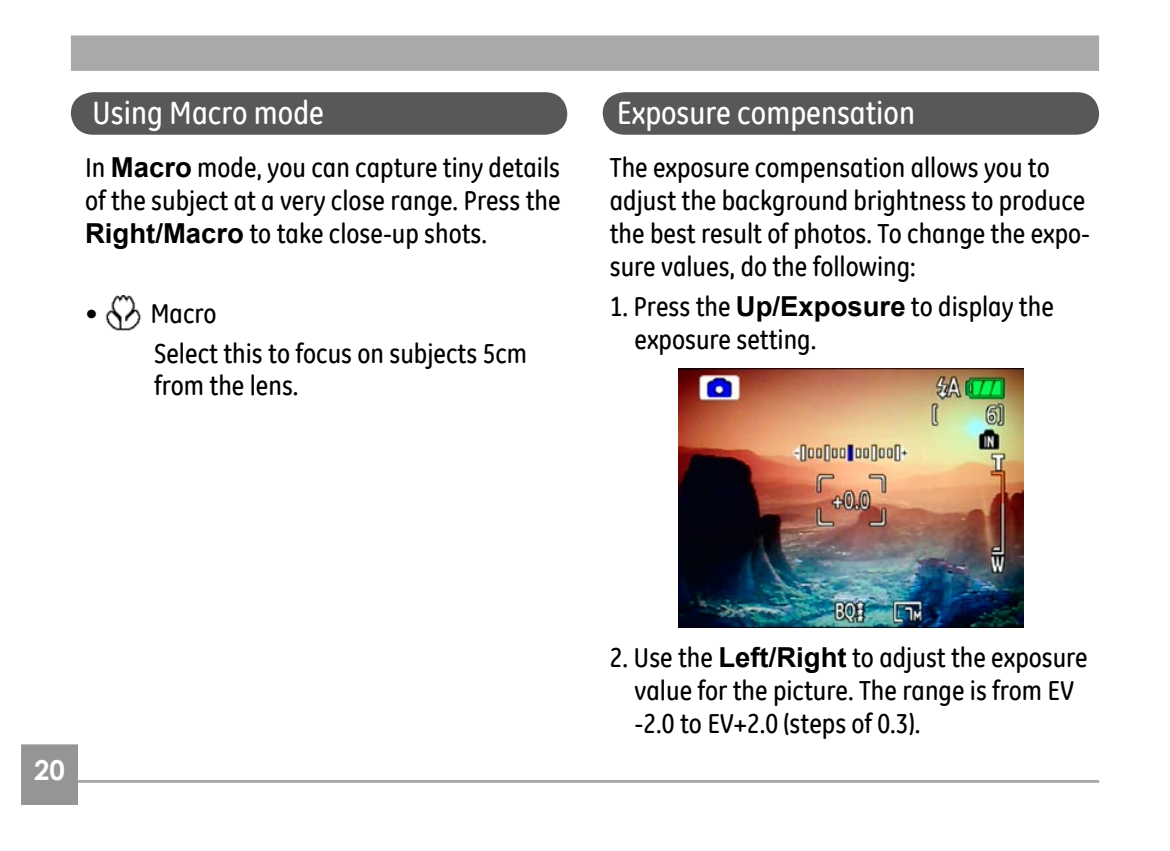
<style>
.page{position:relative;width:1170px;height:851px;background:#fff}
.page>*{position:absolute;margin:0;border:0;box-sizing:border-box;transform-origin:0 0}
.t1{font:condensed 32.5px "GE Inspira Pitch";color:#fff}
.t2{font:condensed 27.5px/33px "GE Inspira Pitch";color:#000}
.t3{font:700 27.5px "Century Gothic";color:#fff}
.s1{font-family:"Arial";font-weight:700;font-stretch:normal}
</style>
<div class="page">
<div style="left:70px;top:92px;width:498px;height:43px;background:#58585b"></div>
<div style="left:602px;top:92px;width:498px;height:43px;background:#58585b"></div>
<div style="left:72px;top:37px;width:1025px;height:33px;background:#a7a9ab"></div>
<div style="left:71px;top:35px;width:1027px;height:36px;border:2px solid #a7a9ab"></div>
<hr style="left:78px;top:780px;width:1020px;height:2px;background:#a7a9ab">
<div style="left:23px;top:745px;width:54px;height:58px;background:#939597"></div>
<div style="left:21px;top:744px;width:57px;height:60px;border:2px solid #939597"></div>
<img style="left:105px;top:295px;width:37px;height:35px">
<img style="left:678px;top:368px;width:345px;height:259px">
<p class="t1" style="left:92px;top:93px;width:233px">Using Macro mode</p>
<p class="t2" style="left:85px;top:150px;width:477px;text-align:justify">In <span class="s1">Macro</span> mode, you can capture tiny details of the subject at a very close range. Press the <span class="s1">Right/Macro</span> to take close-up shots.</p>
<p class="t2" style="left:154px;top:293px;width:374px;line-height:40px;text-indent:-69px">• Macro<br>Select this to focus on subjects 5cm</p>
<p class="t2" style="left:154px;top:369px;width:146px">from the lens.</p>
<p class="t1" style="left:617px;top:93px;width:299px">Exposure compensation</p>
<p class="t2" style="left:609px;top:150px;width:482px">The exposure compensation allows you to adjust the background brightness to produce the best result of photos. To change the expo&shy;sure values, do the following:</p>
<p class="t2" style="left:634px;top:289px;width:421px;text-indent:-25px">1. Press the <span class="s1">Up/Exposure</span> to display the exposure setting.</p>
<p class="t3" style="left:34px;top:749px;width:32px">20</p>
<p class="t2" style="left:634px;top:640px;width:454px;text-indent:-25px">2. Use the <span class="s1">Left/Right</span> to adjust the exposure value for the picture. The range is from EV -2.0 to EV+2.0 (steps of 0.3).</p>
</div>
